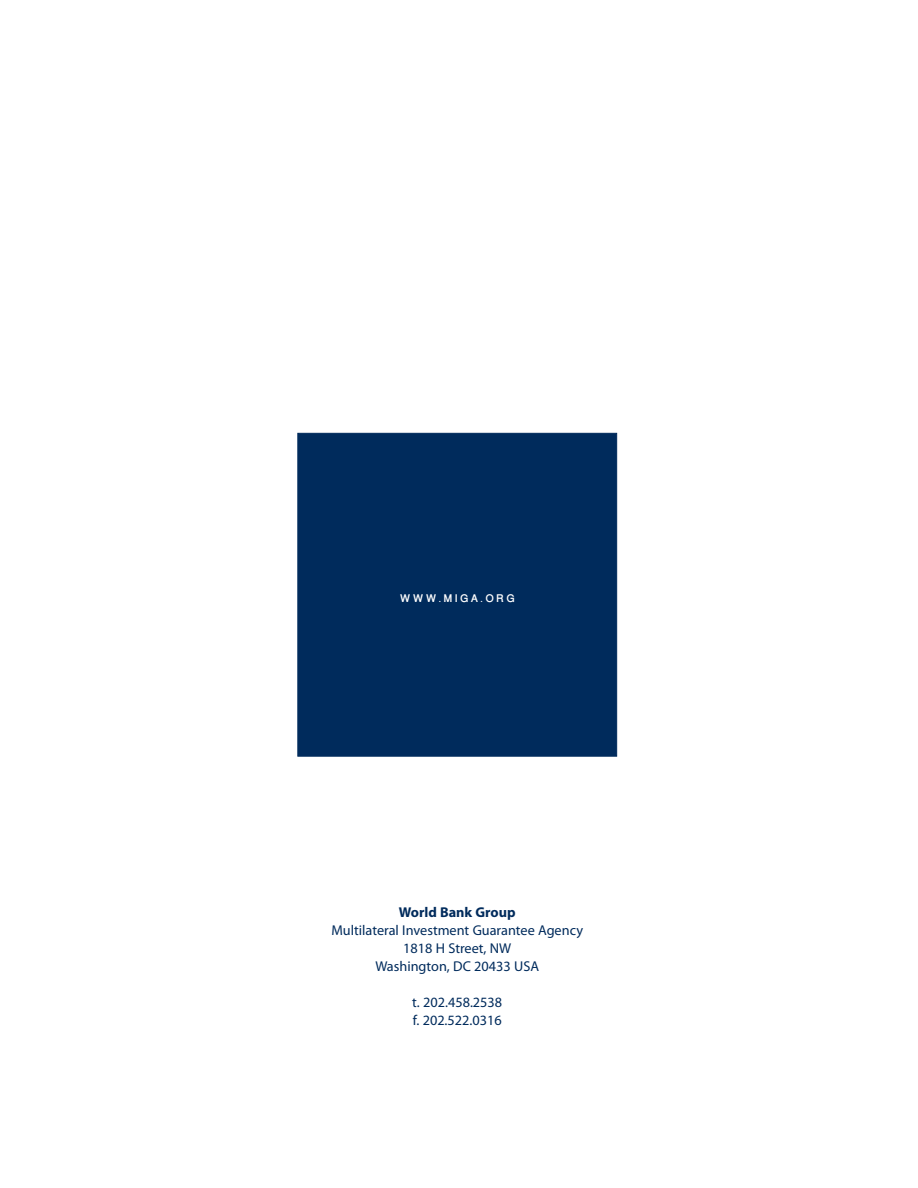
<style>
.page{position:relative;width:918px;height:1188px;background:#fff}
.page>*{position:absolute;margin:0;border:0;box-sizing:border-box;transform-origin:0 0}
.t1{font:500 15px "Win Soft Pro";color:#fff}
.t2{font:14.25px/18px "Myriad Pro";color:#002b5c;text-align:center}
.t3{font:700 14.25px "Myriad Pro";color:#002b5c}
</style>
<div class="page">
<div style="left:298px;top:433px;width:319px;height:323px;background:#002b5c;border:1px solid #002b5c"></div>
<p class="t1" style="left:400px;top:587px;width:49px">w w w m i.</p>
<p class="t1" style="left:460px;top:587px;width:56px">ga o. rg</p>
<p class="t3" style="left:399px;top:903px;width:118px">World Bank Group</p>
<p class="t2" style="left:331px;top:921px;width:253px">Multilateral Investment Guarantee Agency<br>1818 H Street, NW<br>Washington, DC 20433 USA</p>
<p class="t2" style="left:412px;top:993px;width:91px;text-align:left">.t 202.458.2538 .f 202.522.0316</p>
</div>
